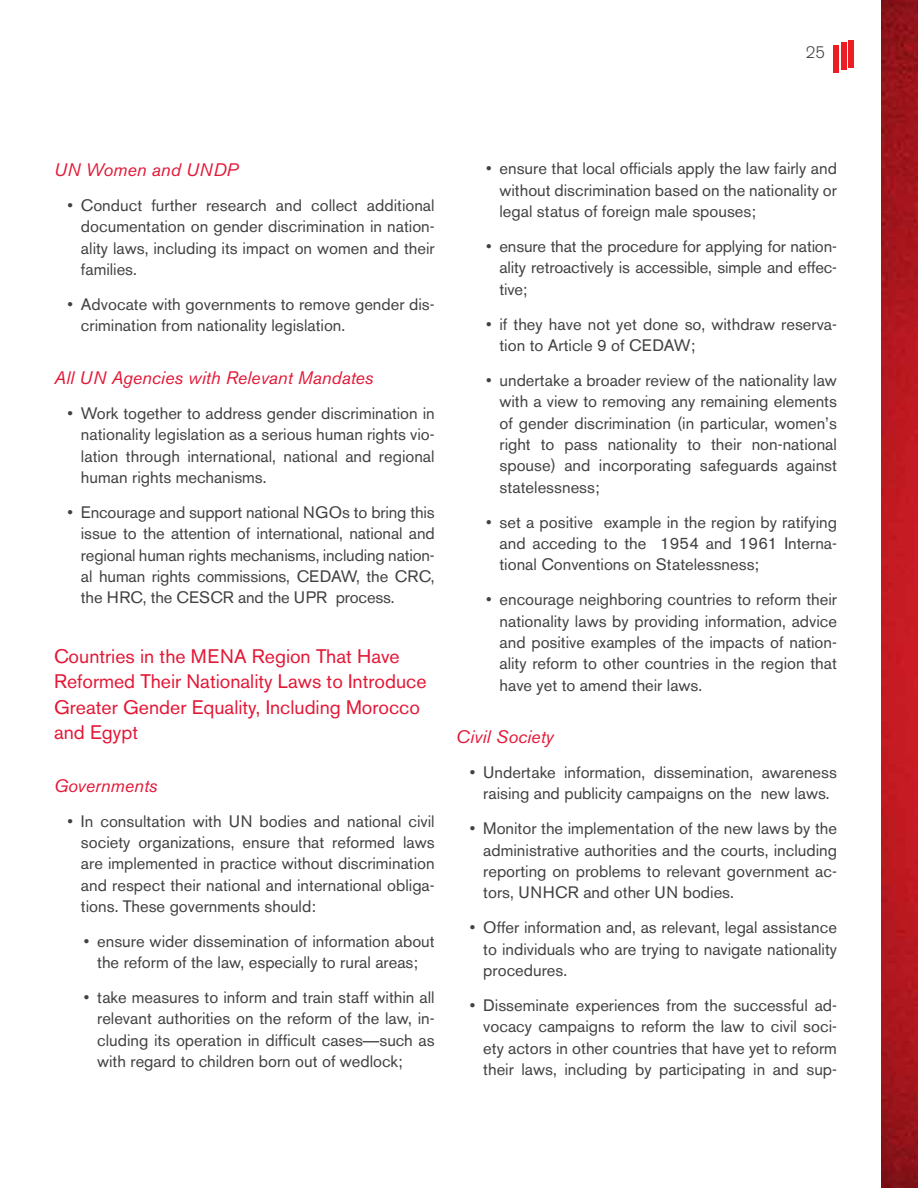
<style>
.page{position:relative;width:918px;height:1188px;background:#fff}
.page>*{position:absolute;margin:0;border:0;box-sizing:border-box;transform-origin:0 0}
.t1{font:19.5px/25.5px "Akzidenz Grotesk BE";color:#e31837}
.t2{font:italic 18px "Akzidenz Grotesk BE";color:#e31837}
.t3{font:16.5px/21.3px "Akzidenz Grotesk BE";color:#414042;text-align:justify}
.t4{font:300 16.5px "Akzidenz Grotesk BE";color:#414042}
.s1{font-family:"Arial"}
</style>
<div class="page">
<img style="left:881px;top:0;width:37px;height:1188px">
<div style="left:841px;top:42px;width:5px;height:28px;background:#ed1d24"></div>
<div style="left:833px;top:45px;width:5px;height:28px;background:#ed1d24"></div>
<div style="left:849px;top:40px;width:5px;height:28px;background:#ed1d24"></div>
<p class="t4" style="left:806px;top:43px;width:21px">25</p>
<p class="t2" style="left:54px;top:159px;width:186px">UN Women and UNDP</p>
<p class="t3" style="left:81px;top:195px;width:355px;text-indent:-13px">• Conduct further research and collect additional documentation on gender discrimination in nation&shy;ality laws, including its impact on women and their families.</p>
<p class="t3" style="left:81px;top:294px;width:355px;text-indent:-13px">• Advocate with governments to remove gender dis&shy;crimination from nationality legislation.</p>
<p class="t2" style="left:54px;top:367px;width:321px">All UN Agencies with Relevant Mandates</p>
<p class="t3" style="left:81px;top:403px;width:355px;text-indent:-13px">• Work together to address gender discrimination in nationality legislation as a serious human rights vio&shy;lation through international, national and regional human rights mechanisms.</p>
<p class="t3" style="left:81px;top:501px;width:355px;text-indent:-13px">• Encourage and support national NGOs to bring this issue to the attention of international, national and regional human rights mechanisms, including nation&shy;al human rights commissions, CEDAW, the CRC, the HRC, the CESCR and the UPR process.</p>
<p class="t1" style="left:54px;top:643px;width:374px">Countries in the MENA Region That Have Reformed Their Nationality Laws to Introduce Greater Gender Equality, Including Morocco and Egypt</p>
<p class="t2" style="left:54px;top:774px;width:105px">Governments</p>
<p class="t3" style="left:81px;top:810px;width:355px;text-indent:-13px">• In consultation with UN bodies and national civil society organizations, ensure that reformed laws are implemented in practice without discrimination and respect their national and international obliga&shy;tions. These governments should:</p>
<p class="t3" style="left:84px;top:930px;width:353px;text-align:center">• ensure wider dissemination of information about the reform of the law, especially to rural areas;</p>
<p class="t3" style="left:97px;top:987px;width:339px;text-indent:-13px">• take measures to inform and train staff within all relevant authorities on the reform of the law, in&shy;cluding its operation in difficult cases<span class="s1">—</span>such as with regard to children born out of wedlock;</p>
<p class="t3" style="left:500px;top:158px;width:339px;text-indent:-13px">• ensure that local officials apply the law fairly and without discrimination based on the nationality or legal status of foreign male spouses;</p>
<p class="t3" style="left:500px;top:236px;width:339px;text-indent:-13px">• ensure that the procedure for applying for nation&shy;ality retroactively is accessible, simple and effec&shy;tive;</p>
<p class="t3" style="left:500px;top:313px;width:339px;text-indent:-13px">• if they have not yet done so, withdraw reserva&shy;tion to Article 9 of CEDAW;</p>
<p class="t3" style="left:500px;top:369px;width:339px;text-indent:-13px">• undertake a broader review of the nationality law with a view to removing any remaining elements of gender discrimination (in particular, women’s right to pass nationality to their non-national spouse) and incorporating safeguards against statelessness;</p>
<p class="t3" style="left:500px;top:511px;width:339px;text-indent:-13px">• set a positive example in the region by ratifying and acceding to the 1954 and 1961 Interna&shy;tional Conventions on Statelessness;</p>
<p class="t3" style="left:500px;top:589px;width:339px;text-indent:-13px">• encourage neighboring countries to reform their nationality laws by providing information, advice and positive examples of the impacts of nation&shy;ality reform to other countries in the region that have yet to amend their laws.</p>
<p class="t2" style="left:456px;top:726px;width:99px">Civil Society</p>
<p class="t3" style="left:470px;top:762px;width:369px;text-align:center">• Undertake information, dissemination, awareness raising and publicity campaigns on the new laws.</p>
<p class="t3" style="left:483px;top:818px;width:355px;text-indent:-13px">• Monitor the implementation of the new laws by the administrative authorities and the courts, including reporting on problems to relevant government ac&shy;tors, UNHCR and other UN bodies.</p>
<p class="t3" style="left:483px;top:917px;width:355px;text-indent:-13px">• Offer information and, as relevant, legal assistance to individuals who are trying to navigate nationality procedures.</p>
<p class="t3" style="left:483px;top:995px;width:355px;text-indent:-13px">• Disseminate experiences from the successful ad&shy;vocacy campaigns to reform the law to civil soci&shy;ety actors in other countries that have yet to reform their laws, including by participating in and sup-</p>
</div>
